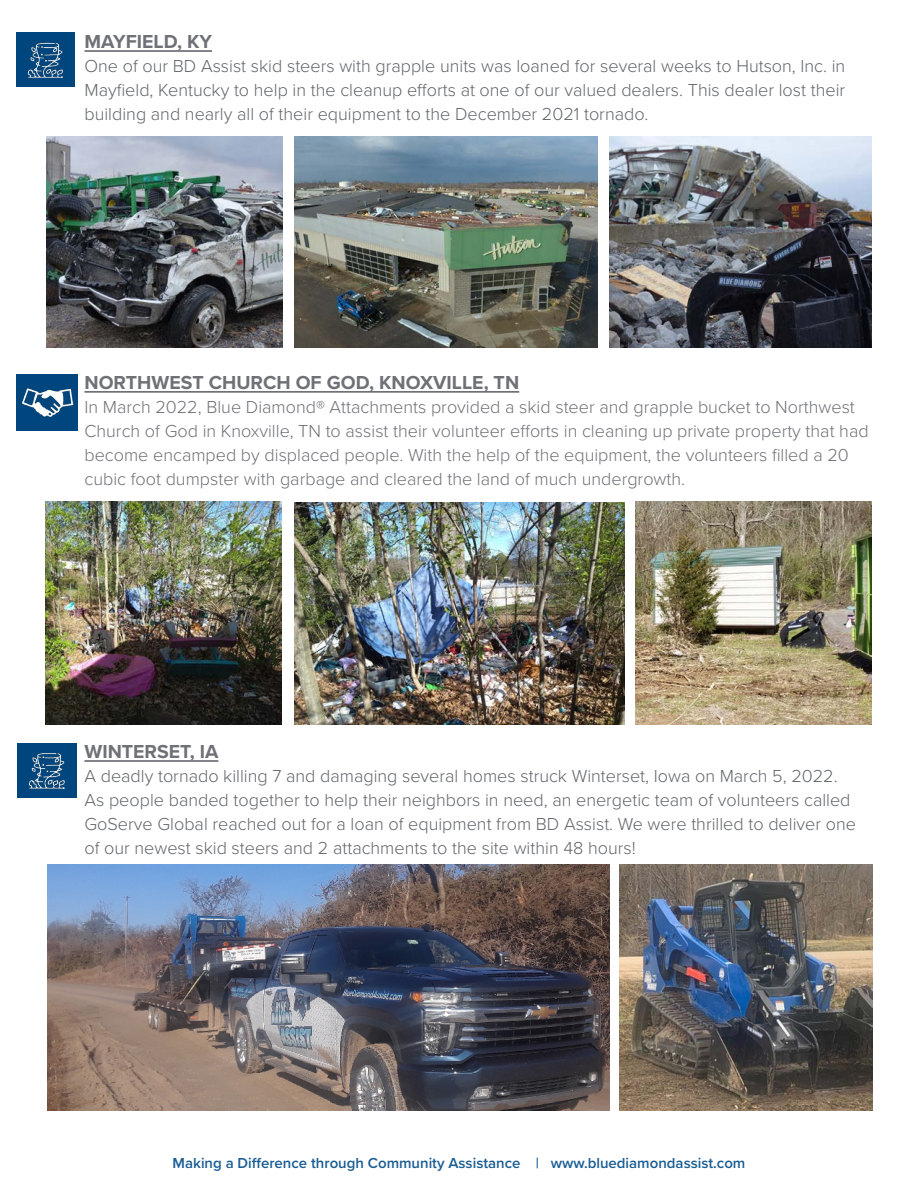
<style>
.page{position:relative;width:918px;height:1188px;background:#fff}
.page>*{position:absolute;margin:0;border:0;box-sizing:border-box;transform-origin:0 0}
.t1{font:700 19.5px "Proxima Nova";color:#6f7177}
.t2{font:300 18px/24px "Proxima Nova";color:#62656a;text-align:justify}
.t3{font:300 18px/24px "Proxima Nova";color:#6f7177}
.t4{font:600 15px "Proxima Nova";color:#1a5d93}
</style>
<div class="page">
<hr style="left:84px;top:50px;width:128px;height:2px;background:#6f7177">
<img style="left:295px;top:136px;width:303px;height:211px">
<img style="left:609px;top:136px;width:263px;height:211px">
<svg style="left:16px;top:33px;width:59px;height:54px"></svg>
<img style="left:21px;top:34px;width:50px;height:50px">
<hr style="left:84px;top:760px;width:134px;height:2px;background:#6f7177">
<img style="left:47px;top:864px;width:562px;height:247px">
<img style="left:620px;top:864px;width:253px;height:247px">
<svg style="left:17px;top:743px;width:60px;height:55px"></svg>
<img style="left:22px;top:744px;width:51px;height:50px">
<img style="left:46px;top:136px;width:237px;height:211px">
<hr style="left:84px;top:391px;width:435px;height:2px;background:#6f7177">
<svg style="left:16px;top:374px;width:61px;height:56px"></svg>
<img style="left:21px;top:376px;width:52px;height:52px">
<img style="left:294px;top:503px;width:330px;height:222px">
<img style="left:46px;top:502px;width:236px;height:223px">
<img style="left:635px;top:502px;width:237px;height:223px">
<p class="t1" style="left:84px;top:27px;width:129px">MAYFIELD, KY</p>
<p class="t2" style="left:84px;top:53px;width:762px">One of our BD Assist skid steers with grapple units was loaned for several weeks to Hutson, Inc. in Mayfield, Kentucky to help in the cleanup efforts at one of our valued dealers. This dealer lost their building and nearly all of their equipment to the December 2021 tornado.</p>
<p class="t1" style="left:84px;top:368px;width:436px">NORTHWEST CHURCH OF GOD, KNOXVILLE, TN</p>
<p class="t3" style="left:84px;top:394px;width:786px">In March 2022, Blue Diamond® Attachments provided a skid steer and grapple bucket to Northwest Church of God in Knoxville, TN to assist their volunteer efforts in cleaning up private property that had become encamped by displaced people. With the help of the equipment, the volunteers filled a 20 cubic foot dumpster with garbage and cleared the land of much undergrowth.</p>
<p class="t1" style="left:84px;top:737px;width:135px">WINTERSET, IA</p>
<p class="t2" style="left:84px;top:763px;width:773px;text-align:left">A deadly tornado killing 7 and damaging several homes struck Winterset, Iowa on March 5, 2022.<br>As people banded together to help their neighbors in need, an energetic team of volunteers called GoServe Global reached out for a loan of equipment from BD Assist. We were thrilled to deliver one of our newest skid steers and 2 attachments to the site within 48 hours!</p>
<p class="t4" style="left:173px;top:1152px;width:574px">Making a Difference through Community Assistance | www.bluediamondassist.com</p>
</div>
